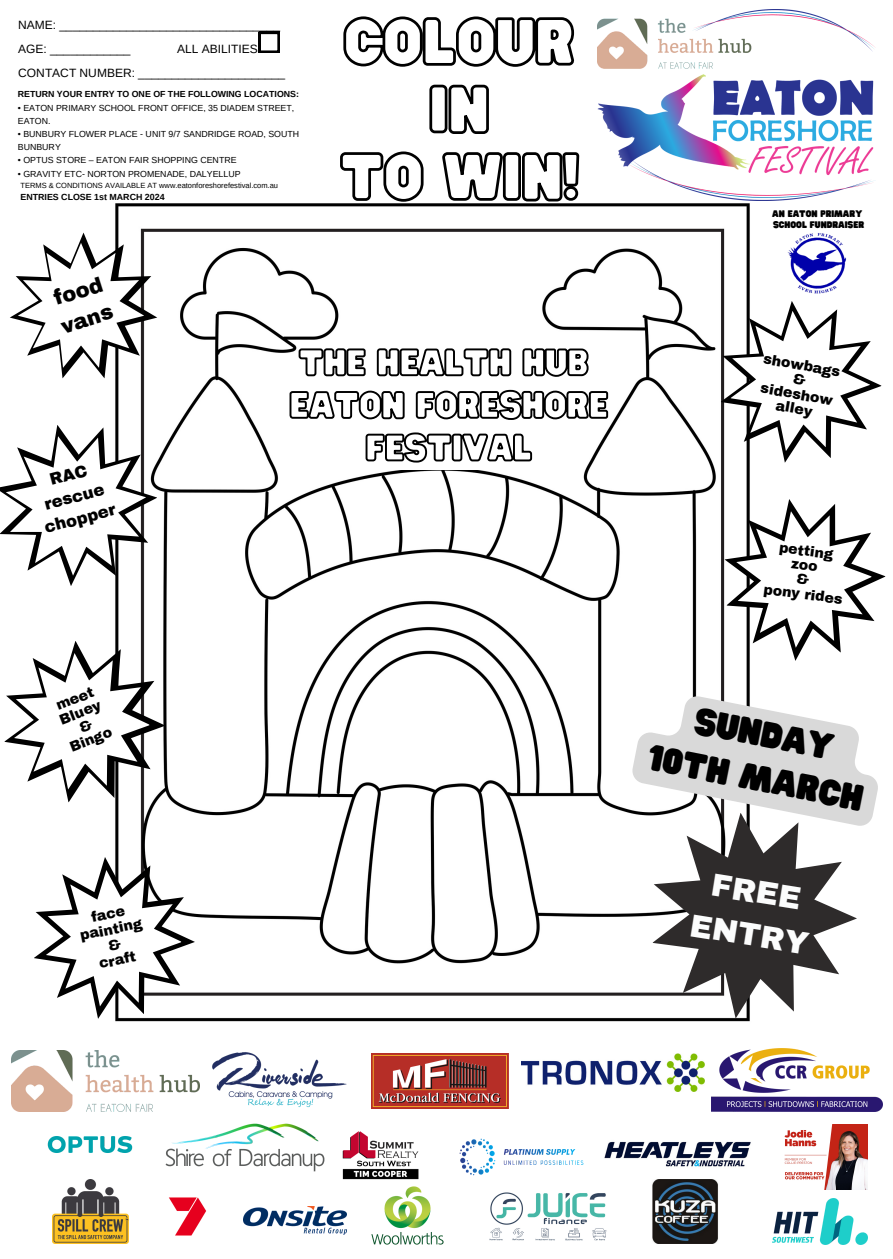
<style>
.page{position:relative;width:893px;height:1259px;background:#fff}
.page>*{position:absolute;margin:0;border:0;box-sizing:border-box;transform-origin:0 0}
.t1{font:32.1px/44.5px "Hitand Run";color:#000;text-align:center}
.t2{font:900 31.35px/43.2px "Archivo";color:#fbfcfc;text-align:center}
.t3{font:900 20.85px/29.1px "Archivo";color:#000}
.t4{font:900 16.5px/22.5px "Archivo";color:#000;text-align:center}
.t5{font:900 14.25px/14.5px "Archivo";color:#000;text-align:center}
.t6{font:900 14.1px/14.5px "Archivo";color:#000;text-align:center}
.t7{font:900 13.95px/14.4px "Archivo";color:#000;text-align:center}
.t8{font:12px "Arimo";color:#000}
.t9{font:8.85px/13.2px "Arimo";color:#000}
.t10{font:700 8.85px "Arimo";color:#000}
.t11{font:8.4px "Hitand Run";color:#000}
.t12{font:7.5px "Arimo";color:#000}
</style>
<div class="page">
<img style="left:115px;top:203px;width:635px;height:819px">
<img style="left:597px;top:10px;width:278px;height:191px">
<svg style="left:343px;top:16px;width:232px;height:51px"></svg>
<svg style="left:338px;top:84px;width:243px;height:206px"></svg>
<img style="left:521px;top:1053px;width:182px;height:39px">
<img style="left:711px;top:1049px;width:170px;height:63px">
<img style="left:371px;top:1053px;width:137px;height:56px">
<img style="left:212px;top:1052px;width:135px;height:56px">
<img style="left:604px;top:1141px;width:147px;height:26px">
<img style="left:784px;top:1124px;width:83px;height:65px">
<img style="left:652px;top:1179px;width:66px;height:64px">
<img style="left:47px;top:1136px;width:86px;height:17px">
<img style="left:53px;top:1179px;width:75px;height:64px">
<img style="left:489px;top:1192px;width:118px;height:49px">
<img style="left:371px;top:1196px;width:72px;height:49px">
<img style="left:772px;top:1198px;width:95px;height:46px">
<img style="left:169px;top:1197px;width:37px;height:39px">
<img style="left:165px;top:1123px;width:160px;height:49px">
<img style="left:11px;top:1050px;width:188px;height:61px">
<img style="left:787px;top:233px;width:59px;height:60px">
<img style="left:459px;top:1138px;width:125px;height:38px">
<img style="left:342px;top:1131px;width:80px;height:67px">
<div style="left:376px;top:310px;width:160px;height:160px;background:#fff;border-radius:6px"></div>
<svg style="left:638px;top:828px;width:219px;height:194px"></svg>
<div style="left:361px;top:310px;width:160px;height:160px;background:#fff;border-radius:6px"></div>
<svg style="left:4px;top:633px;width:168px;height:175px"></svg>
<svg style="left:10px;top:233px;width:147px;height:145px"></svg>
<svg style="left:710px;top:293px;width:172px;height:175px"></svg>
<svg style="left:709px;top:484px;width:177px;height:187px"></svg>
<svg style="left:0;top:406px;width:172px;height:193px"></svg>
<img style="left:243px;top:1207px;width:104px;height:28px">
<svg style="left:34px;top:849px;width:167px;height:173px"></svg>
<svg style="left:259px;top:32px;width:20px;height:21px"></svg>
<svg style="left:630px;top:686px;width:248px;height:142px"></svg>
<svg style="left:297px;top:347px;width:292px;height:31px"></svg>
<svg style="left:288px;top:389px;width:321px;height:75px"></svg>
<h4 class="t8" style="left:18px;top:18px;width:263px">NAME: _________________________________</h4>
<p class="t8" style="left:18px;top:42px;width:114px">AGE: ____________</p>
<p class="t8" style="left:177px;top:42px;width:82px">ALL ABILITIES</p>
<p class="t8" style="left:18px;top:66px;width:268px">CONTACT NUMBER: ______________________</p>
<p class="t10" style="left:18px;top:89px;width:282px">RETURN YOUR ENTRY TO ONE OF THE FOLLOWING LOCATIONS:</p>
<h2 class="t9" style="left:18px;top:101px;width:278px">• EATON PRIMARY SCHOOL FRONT OFFICE, 35 DIADEM STREET,<br>EATON.</h2>
<p class="t9" style="left:18px;top:127px;width:283px">• BUNBURY FLOWER PLACE - UNIT 9/7 SANDRIDGE ROAD, SOUTH<br>BUNBURY</p>
<p class="t9" style="left:18px;top:154px;width:220px">• OPTUS STORE – EATON FAIR SHOPPING CENTRE</p>
<h6 class="t9" style="left:18px;top:167px;width:224px">• GRAVITY ETC- NORTON PROMENADE, DALYELLUP</h6>
<p class="t12" style="left:20px;top:181px;width:259px">TERMS &amp; CONDITIONS AVAILABLE AT www.eatonforeshorefestival.com.au</p>
<p class="t10" style="left:20px;top:192px;width:146px">ENTRIES CLOSE 1st MARCH 2024</p>
<h6 class="t3" style="left:48px;top:286px;width:55px;rotate:-18deg">food vans</h6>
<h6 class="t4" style="left:30px;top:474px;width:75px;rotate:-15deg">RAC rescue chopper</h6>
<p class="t5" style="left:52px;top:700px;width:46px;rotate:-21deg">meet<br>Bluey &amp;<br>Bingo</p>
<h3 class="t5" style="left:76px;top:912px;width:65px;line-height:15.8px;rotate:-11deg">face painting &amp;<br>craft</h3>
<h5 class="t11" style="left:771px;top:209px;width:91px">AN EATON PRIMARY</h5>
<p class="t11" style="left:772px;top:220px;width:92px">SCHOOL FUNDRAISER</p>
<p class="t6" style="left:764px;top:351px;width:79px;rotate:10deg">showbags &amp; sideshow alley</p>
<p class="t7" style="left:769px;top:539px;width:81px;rotate:7deg">petting zoo<br>&amp;<br>pony rides</p>
<h6 class="t1" style="left:660px;top:692px;width:220px;rotate:11deg">SUNDAY<br>10TH MARCH</h6>
<p class="t2" style="left:700px;top:861px;width:121px;rotate:9deg">FREE<br>ENTRY</p>
</div>
